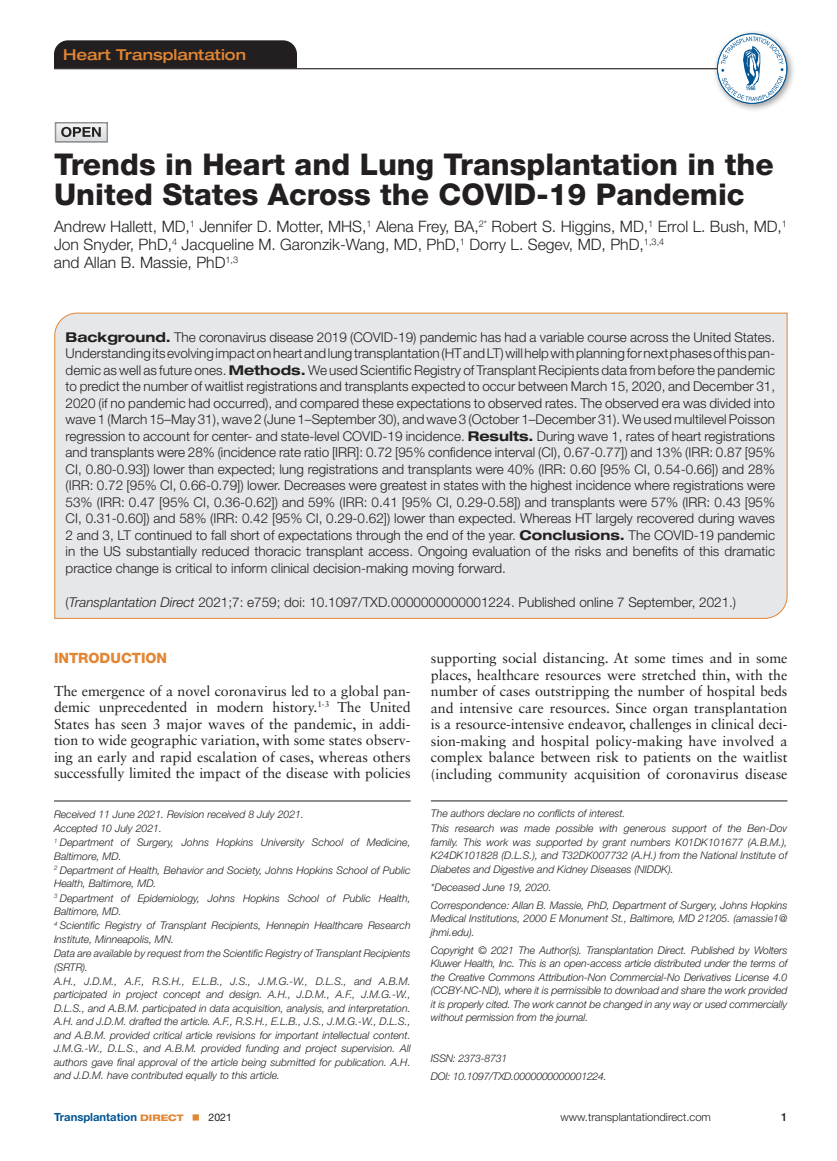
<style>
.page{position:relative;width:837px;height:1161px;background:#fff}
.page>*{position:absolute;margin:0;border:0;box-sizing:border-box;transform-origin:0 0}
.t1{font:800 30px/30px "Helvetica Neue LT Std";color:#231f20}
.t2{font:300 15.75px/18px "Helvetica Neue LT Std";color:#231f20}
.t3{font:500 expanded 15px "Helvetica Neue LT Std";color:#e38634}
.t4{font:14.25px/16.5px "Sabon LT Std";letter-spacing:-.005em;color:#231f20;text-align:justify}
.t5{font:800 14.25px "Helvetica Neue LT Std";color:#e38634}
.t6{font:300 13.5px/16.5px "Helvetica Neue LT Std";color:#231f20;text-align:justify}
.t7{font:300 11.25px "Helvetica Neue LT Std";color:#231f20}
.t8{font:700 11.25px "Helvetica Neue LT Std";color:#005595}
.t9{font:500 11.25px "Helvetica Neue LT Std";color:#231f20}
.t10{font:italic 300 10.5px/13.8px "Helvetica Neue LT Std";color:#231f20}
.t11{font:italic 300 10.5px/18px "Helvetica Neue LT Std";letter-spacing:-.02em;color:#231f20}
.t12{font:10.5px "Helvetica Neue LT Std";color:#231f20}
.s1{font-weight:700;font-stretch:expanded}
.s2{font-style:italic}
.s3{font-weight:800;font-stretch:expanded;font-size:9px;color:#e38634}
</style>
<div class="page">
<hr style="left:54px;top:68px;width:734px;height:1px;background:#231f20">
<img style="left:58px;top:125px;width:47px;height:15px">
<div style="left:55px;top:122px;width:53px;height:21px;border:2px solid #909295"></div>
<svg style="left:61px;top:127px;width:40px;height:10px"></svg>
<div style="left:193px;top:1114px;width:6px;height:7px;background:#e38634"></div>
<hr style="left:54px;top:801px;width:357px;height:1px;background:#231f20">
<div style="left:54px;top:40px;width:243px;height:28px;background:#231f20"></div>
<div style="left:54px;top:312px;width:734px;height:307px;background:#e6e7e9"></div>
<hr style="left:431px;top:801px;width:357px;height:1px;background:#231f20">
<div style="left:713px;top:29px;width:83px;height:84px;background:#231f20;opacity:.45"></div>
<svg style="left:717px;top:34px;width:70px;height:69px"></svg>
<svg style="left:721px;top:37px;width:62px;height:64px"></svg>
<div style="left:717px;top:33px;width:70px;height:71px;border:1px solid #005595;border-radius:50%"></div>
<h3 class="t3" style="left:63px;top:45px;width:185px">Heart Transplantation</h3>
<h1 class="t1" style="left:54px;top:150px;width:721px">Trends in Heart and Lung Transplantation in the<br>United States Across the COVID-19 Pandemic</h1>
<h2 class="t2" style="left:54px;top:217px;width:735px">Andrew Hallett, MD,<sup>1</sup> Jennifer D. Motter, MHS,<sup>1</sup> Alena Frey, BA,<sup>2*</sup> Robert S. Higgins, MD,<sup>1</sup> Errol L. Bush, MD,<sup>1<br></sup>Jon Snyder, PhD,<sup>4</sup> Jacqueline M. Garonzik-Wang, MD, PhD,<sup>1</sup> Dorry L. Segev, MD, PhD,<sup>1,3,4<br></sup>and Allan B. Massie, PhD<sup>1,3</sup></h2>
<p class="t6" style="left:66px;top:329px;width:711px"><span class="s1">Background.</span> The coronavirus disease 2019 (COVID-19) pandemic has had a variable course across the United States.<br>Understanding its evolving impact on heart and lung transplantation (HT and LT) will help with planning for next phases of this pan&shy;demic as well as future ones. <span class="s1">Methods.</span> We used Scientific Registry of Transplant Recipients data from before the pandemic to predict the number of waitlist registrations and transplants expected to occur between March 15, 2020, and December 31, 2020 (if no pandemic had occurred), and compared these expectations to observed rates. The observed era was divided into wave 1 (March 15–May 31), wave 2 (June 1–September 30), and wave 3 (October 1–December 31). We used multilevel Poisson regression to account for center- and state-level COVID-19 incidence. <span class="s1">Results.</span> During wave 1, rates of heart registrations and transplants were 28% (incidence rate ratio [IRR]: 0.72 [95% confidence interval (CI), 0.67-0.77]) and 13% (IRR: 0.87 [95% CI, 0.80-0.93]) lower than expected; lung registrations and transplants were 40% (IRR: 0.60 [95% CI, 0.54-0.66]) and 28% (IRR: 0.72 [95% CI, 0.66-0.79]) lower. Decreases were greatest in states with the highest incidence where registrations were 53% (IRR: 0.47 [95% CI, 0.36-0.62]) and 59% (IRR: 0.41 [95% CI, 0.29-0.58]) and transplants were 57% (IRR: 0.43 [95% CI, 0.31-0.60]) and 58% (IRR: 0.42 [95% CI, 0.29-0.62]) lower than expected. Whereas HT largely recovered during waves 2 and 3, LT continued to fall short of expectations through the end of the year. <span class="s1">Conclusions.</span> The COVID-19 pandemic in the US substantially reduced thoracic transplant access. Ongoing evaluation of the risks and benefits of this dramatic practice change is critical to inform clinical decision-making moving forward.</p>
<p class="t6" style="left:66px;top:594px;width:672px">(<span class="s2">Transplantation Direct</span> 2021;7: e759; doi: 10.1097/TXD.0000000000001224. Published online 7 September, 2021.)</p>
<h3 class="t5" style="left:54px;top:649px;width:115px">INTRODUCTION</h3>
<p class="t4" style="left:54px;top:682px;width:358px">The emergence of a novel coronavirus led to a global pan&shy;demic unprecedented in modern history.<sup>1-3</sup> The United States has seen 3 major waves of the pandemic, in addi&shy;tion to wide geographic variation, with some states observ&shy;ing an early and rapid escalation of cases, whereas others successfully limited the impact of the disease with policies</p>
<p class="t10" style="left:54px;top:807px;width:358px">Received 11 June 2021. Revision received 8 July 2021.<br>Accepted 10 July 2021.<br><sup>1</sup> Department of Surgery, Johns Hopkins University School of Medicine, Baltimore, MD.<br><sup>2</sup> Department of Health, Behavior and Society, Johns Hopkins School of Public Health, Baltimore, MD.<br><sup>3</sup> Department of Epidemiology, Johns Hopkins School of Public Health, Baltimore, MD.<br><sup>4</sup> Scientific Registry of Transplant Recipients, Hennepin Healthcare Research Institute, Minneapolis, MN.<br>Data are available by request from the Scientific Registry of Transplant Recipients (SRTR).<br>A.H., J.D.M., A.F., R.S.H., E.L.B., J.S., J.M.G.-W., D.L.S., and A.B.M. participated in project concept and design. A.H., J.D.M., A.F., J.M.G.-W., D.L.S., and A.B.M. participated in data acquisition, analysis, and interpretation.<br>A.H. and J.D.M. drafted the article. A.F., R.S.H., E.L.B., J.S., J.M.G.-W., D.L.S., and A.B.M. provided critical article revisions for important intellectual content.<br>J.M.G.-W., D.L.S., and A.B.M. provided funding and project supervision. All authors gave final approval of the article being submitted for publication. A.H. and J.D.M. have contributed equally to this article.</p>
<p class="t4" style="left:431px;top:650px;width:358px">supporting social distancing. At some times and in some places, healthcare resources were stretched thin, with the number of cases outstripping the number of hospital beds and intensive care resources. Since organ transplantation is a resource-intensive endeavor, challenges in clinical deci&shy;sion-making and hospital policy-making have involved a complex balance between risk to patients on the waitlist (including community acquisition of coronavirus disease</p>
<p class="t10" style="left:431px;top:806px;width:358px;line-height:15px">The authors declare no conflicts of interest.<br>This research was made possible with generous support of the Ben-Dov</p>
<p class="t10" style="left:431px;top:835px;width:358px;text-align:justify">family. This work was supported by grant numbers K01DK101677 (A.B.M.), K24DK101828 (D.L.S.), and T32DK007732 (A.H.) from the National Institute of Diabetes and Digestive and Kidney Diseases (NIDDK).</p>
<p class="t10" style="left:431px;top:878px;width:358px;line-height:18px">*Deceased June 19, 2020.<br>Correspondence: Allan B. Massie, PhD, Department of Surgery, Johns Hopkins</p>
<p class="t10" style="left:431px;top:912px;width:358px">Medical Institutions, 2000 E Monument St., Baltimore, MD 21205. (amassie1@ jhmi.edu).</p>
<p class="t10" style="left:431px;top:943px;width:358px;text-align:justify">Copyright © 2021 The Author(s). Transplantation Direct. Published by Wolters Kluwer Health, Inc. This is an open-access article distributed under the terms of the Creative Commons Attribution-Non Commercial-No Derivatives License 4.0 (CCBY-NC-ND), where it is permissible to download and share the work provided it is properly cited. The work cannot be changed in any way or used commercially without permission from the journal.</p>
<p class="t11" style="left:431px;top:1049px;width:177px">ISSN: 2373-8731<br>DOI: 10.1097/TXD.0000000000001224.</p>
<p class="t8" style="left:54px;top:1110px;width:131px">Transplantation <span class="s3">DIRECT</span></p>
<p class="t12" style="left:209px;top:1111px;width:25px">2021</p>
<p class="t7" style="left:561px;top:1110px;width:152px">www.transplantationdirect.com</p>
<p class="t9" style="left:781px;top:1110px;width:8px">1</p>
</div>
